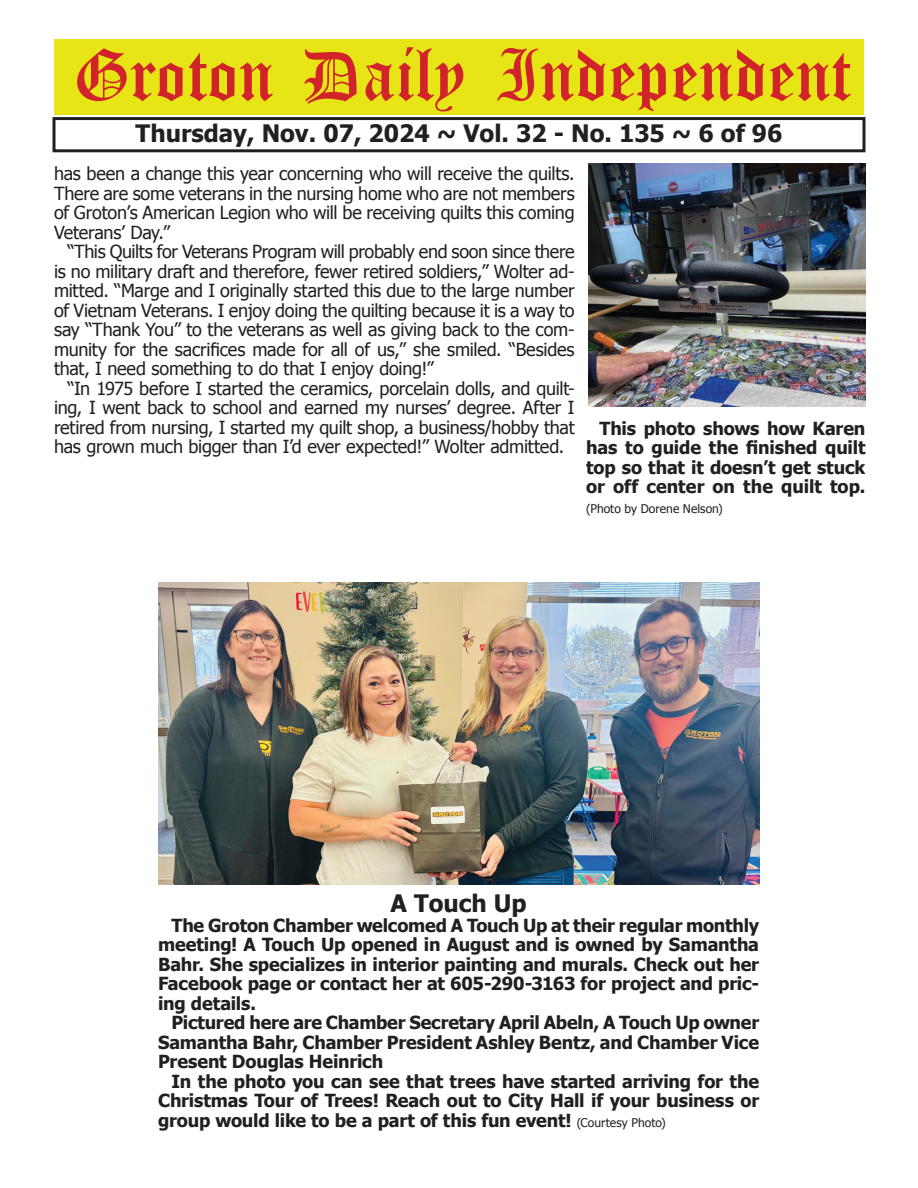
<style>
.page{position:relative;width:918px;height:1188px;background:#fff}
.page>*{position:absolute;margin:0;border:0;box-sizing:border-box;transform-origin:0 0}
.t1{font:54px "Old English Five";color:#d1232a}
.t2{font:700 24px "Tahoma";color:#231f20}
.t3{font:18px/19.5px "Tahoma";letter-spacing:-.015em;color:#231f20;text-align:justify}
.t4{font:700 18px/19.5px "Tahoma";letter-spacing:-.01em;color:#231f20;text-align:justify}
.t5{font:12px "Tahoma";letter-spacing:.005em;color:#231f20}
.s1{font-weight:400;font-size:12px}
</style>
<div class="page">
<div style="left:52px;top:117px;width:814px;height:35px;border:3px solid #231f20"></div>
<div style="left:54px;top:40px;width:810px;height:75px;background:#e7e515"></div>
<img style="left:588px;top:164px;width:278px;height:243px">
<img style="left:158px;top:583px;width:601px;height:302px">
<h1 class="t1" style="left:73px;top:50px;width:779px">Groton Daily Independent</h1>
<h2 class="t2" style="left:136px;top:116px;width:648px">Thursday, Nov. 07, 2024 ~ Vol. 32 - No. 135 ~ 6 of 96</h2>
<p class="t3" style="left:54px;top:163px;width:522px">has been a change this year concerning who will receive the quilts.<br>There are some veterans in the nursing home who are not members of Groton’s American Legion who will be receiving quilts this coming Veterans’ Day.”</p>
<p class="t3" style="left:54px;top:241px;width:522px;text-indent:14px">“This Quilts for Veterans Program will probably end soon since there is no military draft and therefore, fewer retired soldiers,” Wolter ad&shy;mitted. “Marge and I originally started this due to the large number of Vietnam Veterans. I enjoy doing the quilting because it is a way to say “Thank You” to the veterans as well as giving back to the com&shy;munity for the sacrifices made for all of us,” she smiled. “Besides that, I need something to do that I enjoy doing!”</p>
<p class="t3" style="left:54px;top:377px;width:522px;text-indent:14px">“In 1975 before I started the ceramics, porcelain dolls, and quilt&shy;ing, I went back to school and earned my nurses’ degree. After I retired from nursing, I started my quilt shop, a business/hobby that has grown much bigger than I’d ever expected!” Wolter admitted.</p>
<p class="t4" style="left:586px;top:418px;width:281px;text-indent:14px">This photo shows how Karen has to guide the finished quilt top so that it doesn’t get stuck or off center on the quilt top.</p>
<p class="t5" style="left:586px;top:501px;width:138px">(Photo by Dorene Nelson)</p>
<h2 class="t2" style="left:391px;top:887px;width:138px">A Touch Up</h2>
<p class="t4" style="left:158px;top:914px;width:603px;text-indent:14px">The Groton Chamber welcomed A Touch Up at their regular monthly meeting! A Touch Up opened in August and is owned by Samantha Bahr. She specializes in interior painting and murals. Check out her Facebook page or contact her at 605-290-3163 for project and pric&shy;ing details.</p>
<p class="t4" style="left:158px;top:1012px;width:603px;text-indent:14px">Pictured here are Chamber Secretary April Abeln, A Touch Up owner Samantha Bahr, Chamber President Ashley Bentz, and Chamber Vice Present Douglas Heinrich</p>
<p class="t4" style="left:158px;top:1070px;width:603px;text-indent:14px">In the photo you can see that trees have started arriving for the Christmas Tour of Trees! Reach out to City Hall if your business or group would like to be a part of this fun event! <span class="s1">(Courtesy Photo)</span></p>
</div>
